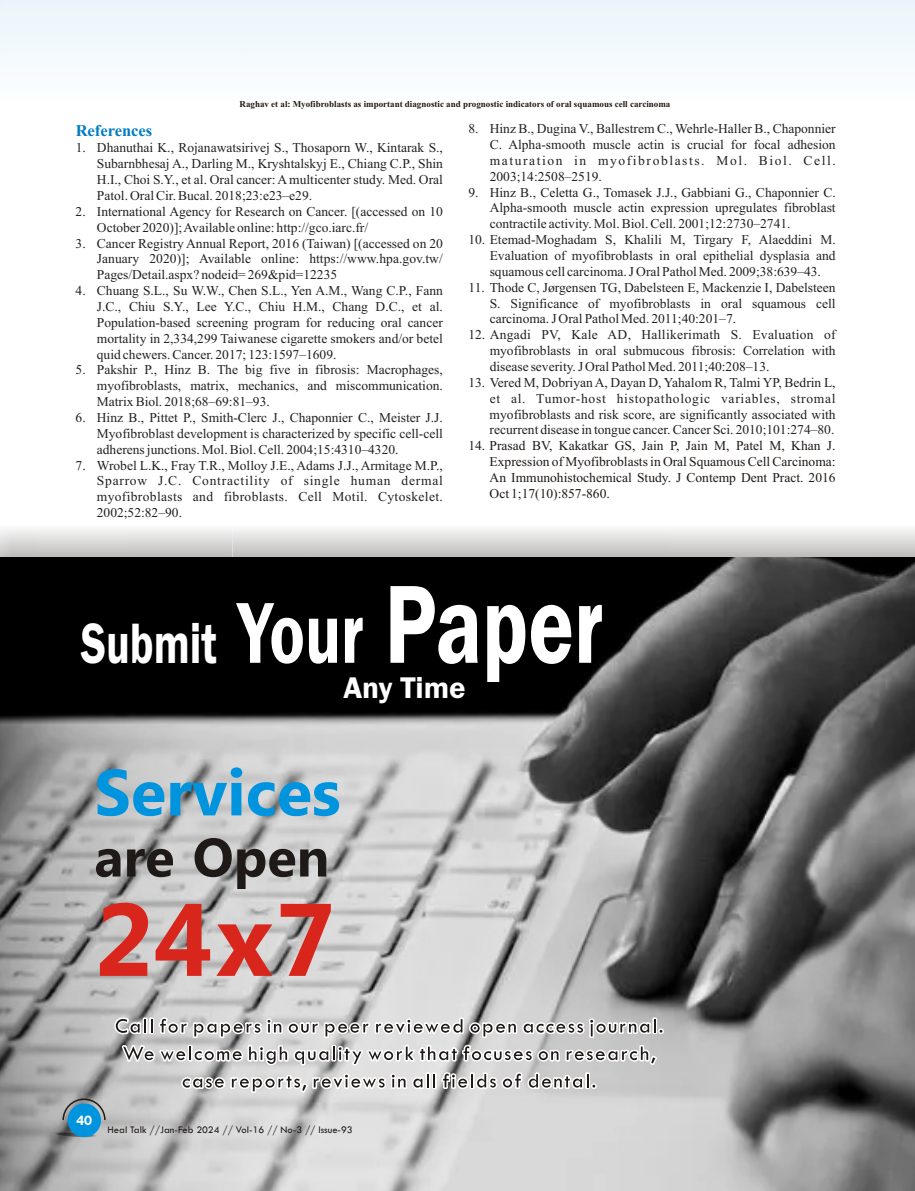
<style>
.page{position:relative;width:915px;height:1191px;background:#fff}
.page>*{position:absolute;margin:0;border:0;box-sizing:border-box;transform-origin:0 0}
.t1{font:700 102.9px "Ebrima";color:#d9261c}
.t2{font:700 64.95px "Ebrima";color:#0094de}
.t3{font:600 58.95px "Franklin Gothic";color:#fff;scale:.74 1}
.t4{font:700 54.15px "Ebrima";color:#1f1a17}
.t5{font:600 30.9px "Franklin Gothic";color:#fff}
.t6{font:700 16.5px "Times New Roman";color:#007dc2}
.t7{font:700 15px "Tw Cen";color:#fff}
.t8{font:13.5px/15.9px "Times New Roman";color:#212121}
.t9{font:13.5px/15.9px "Times New Roman";color:#1f1a17;text-align:justify}
.t10{font:13.5px "Times New Roman";letter-spacing:.055em;color:#212121}
.t11{font:13.5px "Times New Roman";letter-spacing:.025em;color:#212121}
.t12{font:13.5px "Times New Roman";letter-spacing:.115em;color:#212121}
.t13{font:10.5px "Tw Cen";color:#1f1a17}
.t14{font:700 9px "Times New Roman";color:#1f1a17}
.s1{font-size:89.4px}
.s2{font-size:114.9px}
</style>
<div class="page">
<img style="left:0;top:557px;width:914px;height:634px">
<svg style="left:62px;top:1097px;width:44px;height:24px"></svg>
<img style="left:50px;top:1132px;width:54px;height:5px">
<div style="left:68px;top:1103px;width:33px;height:34px;background:#0094de;border-radius:50%"></div>
<svg style="left:114px;top:1017px;width:549px;height:21px"></svg>
<svg style="left:122px;top:1044px;width:437px;height:21px"></svg>
<svg style="left:565px;top:1045px;width:91px;height:20px"></svg>
<svg style="left:181px;top:1072px;width:415px;height:20px"></svg>
<p class="t14" style="left:239px;top:101px;width:432px">Raghav et al: Myofibroblasts as important diagnostic and prognostic indicators of oral squamous cell carcinoma</p>
<p class="t6" style="left:76px;top:125px;width:78px">References</p>
<p class="t8" style="left:468px;top:122px;width:368px">8. Hinz B., Dugina V., Ballestrem C., Wehrle-Haller B., Chaponnier</p>
<p class="t8" style="left:76px;top:141px;width:368px">1. Dhanuthai K., Rojanawatsirivej S., Thosaporn W., Kintarak S.,</p>
<p class="t8" style="left:489px;top:138px;width:347px">C. Alpha-smooth muscle actin is crucial for focal adhesion</p>
<p class="t8" style="left:97px;top:157px;width:347px">Subarnbhesaj A., Darling M., Kryshtalskyj E., Chiang C.P., Shin</p>
<p class="t12" style="left:489px;top:156px;width:347px">maturation in myofibroblasts. Mol. Biol. Cell.</p>
<p class="t8" style="left:97px;top:173px;width:347px">H.I., Choi S.Y., et al. Oral cancer: Amulticenter study. Med. Oral</p>
<p class="t8" style="left:489px;top:170px;width:114px">2003;14:2508–2519.</p>
<p class="t8" style="left:97px;top:189px;width:217px">Patol. Oral Cir. Bucal. 2018;23:e23–e29.</p>
<p class="t8" style="left:468px;top:185px;width:368px">9. Hinz B., Celetta G., Tomasek J.J., Gabbiani G., Chaponnier C.</p>
<p class="t8" style="left:76px;top:205px;width:12px">2.</p>
<p class="t8" style="left:489px;top:201px;width:347px">Alpha-smooth muscle actin expression upregulates fibroblast</p>
<p class="t8" style="left:97px;top:205px;width:347px">International Agency for Research on Cancer. [(accessed on 10<br>October 2020)]; Available online: http://gco.iarc.fr/</p>
<p class="t8" style="left:489px;top:217px;width:302px">contractile activity. Mol. Biol. Cell. 2001;12:2730–2741.</p>
<p class="t8" style="left:76px;top:236px;width:368px">3. Cancer Registry Annual Report, 2016 (Taiwan) [(accessed on 20</p>
<p class="t8" style="left:468px;top:233px;width:368px;text-align:right">10. Etemad-Moghadam S, Khalili M, Tirgary F, Alaeddini M.<br>Evaluation of myofibroblasts in oral epithelial dysplasia and</p>
<p class="t8" style="left:97px;top:252px;width:347px">January 2020)]; Available online: https://www.hpa.gov.tw/<br>Pages/Detail.aspx? nodeid= 269&amp;pid=12235</p>
<p class="t8" style="left:489px;top:265px;width:332px">squamous cell carcinoma. J Oral Pathol Med. 2009;38:639–43.</p>
<p class="t8" style="left:76px;top:284px;width:368px">4. Chuang S.L., Su W.W., Chen S.L., Yen A.M., Wang C.P., Fann</p>
<p class="t8" style="left:468px;top:280px;width:368px;text-align:right">11. Thode C, Jørgensen TG, Dabelsteen E, Mackenzie I, Dabelsteen<br>S. Significance of myofibroblasts in oral squamous cell</p>
<p class="t8" style="left:97px;top:300px;width:347px">J.C., Chiu S.Y., Lee Y.C., Chiu H.M., Chang D.C., et al.<br>Population-based screening program for reducing oral cancer</p>
<p class="t8" style="left:489px;top:312px;width:248px">carcinoma. J Oral Pathol Med. 2011;40:201–7.</p>
<p class="t8" style="left:97px;top:331px;width:347px">mortality in 2,334,299 Taiwanese cigarette smokers and/or betel</p>
<p class="t11" style="left:468px;top:330px;width:368px">12. Angadi PV, Kale AD, Hallikerimath S. Evaluation of</p>
<p class="t8" style="left:97px;top:347px;width:241px">quidchewers. Cancer. 2017; 123:1597–1609.</p>
<p class="t8" style="left:489px;top:344px;width:347px">myofibroblasts in oral submucous fibrosis: Correlation with</p>
<p class="t8" style="left:76px;top:363px;width:368px">5. Pakshir P., Hinz B. The big five in fibrosis: Macrophages,</p>
<p class="t8" style="left:489px;top:360px;width:281px">disease severity. J Oral Pathol Med. 2011;40:208–13.</p>
<p class="t8" style="left:97px;top:379px;width:203px">myofibroblasts, matrix, mechanics,</p>
<p class="t8" style="left:468px;top:376px;width:368px">13. Vered M, Dobriyan A, Dayan D, Yahalom R, Talmi YP, Bedrin L,</p>
<p class="t8" style="left:307px;top:379px;width:137px">and miscommunication.</p>
<p class="t8" style="left:97px;top:395px;width:174px">Matrix Biol. 2018;68–69:81–93.</p>
<p class="t10" style="left:489px;top:393px;width:347px">et al. Tumor-host histopathologic variables, stromal</p>
<p class="t8" style="left:76px;top:411px;width:368px">6. Hinz B., Pittet P., Smith-Clerc J., Chaponnier C., Meister J.J.</p>
<p class="t8" style="left:489px;top:407px;width:347px">myofibroblasts and risk score, are significantly associated with</p>
<p class="t8" style="left:97px;top:426px;width:347px">Myofibroblast development is characterized by specific cell-cell</p>
<p class="t8" style="left:489px;top:423px;width:346px">recurrent disease in tongue cancer. Cancer Sci. 2010;101:274–80.</p>
<p class="t8" style="left:97px;top:442px;width:303px">adherens junctions. Mol. Biol. Cell. 2004;15:4310–4320.</p>
<p class="t8" style="left:97px;top:458px;width:347px;text-align:justify;text-indent:-21px">7. Wrobel L.K., Fray T.R., Molloy J.E., Adams J.J., Armitage M.P., Sparrow J.C. Contractility of single human dermal myofibroblasts and fibroblasts. Cell Motil. Cytoskelet.<br>2002;52:82–90.</p>
<p class="t9" style="left:489px;top:439px;width:347px;text-indent:-21px">14. Prasad BV, Kakatkar GS, Jain P, Jain M, Patel M, Khan J.<br>Expression of Myofibroblasts in Oral Squamous Cell Carcinoma:<br>An Immunohistochemical Study. J Contemp Dent Pract. 2016<br>Oct 1;17(10):857-860.</p>
<h3 class="t3" style="left:81px;top:621px;width:708px">Submit <span class="s1">Your</span> <span class="s2">Paper</span></h3>
<h3 class="t5" style="left:343px;top:676px;width:124px">Any Time</h3>
<h2 class="t2" style="left:94px;top:767px;width:247px">Services</h2>
<h3 class="t4" style="left:94px;top:836px;width:236px">are Open</h3>
<h1 class="t1" style="left:94px;top:899px;width:242px">24x7</h1>
<p class="t7" style="left:76px;top:1114px;width:17px">40</p>
<p class="t13" style="left:108px;top:1125px;width:246px">Heal Talk //Jan-Feb 2024 // Vol-16 // No-3 // Issue-93</p>
</div>
